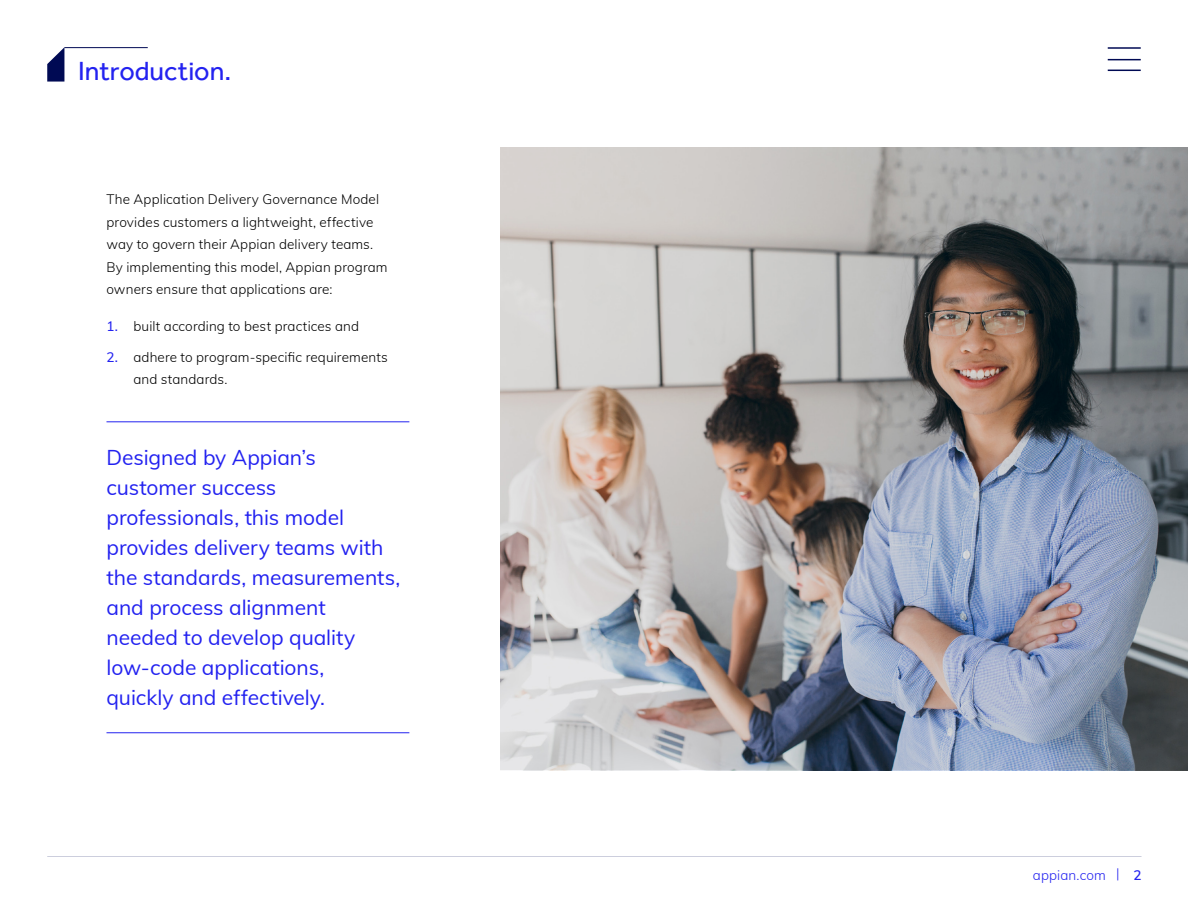
<style>
.page{position:relative;width:1188px;height:918px;background:#fff}
.page>*{position:absolute;margin:0;border:0;box-sizing:border-box;transform-origin:0 0}
.t1{font:27px "Effra";color:#2322f0}
.t2{font:21px/30px "Mulish";letter-spacing:-.005em;color:#2322f0}
.t3{font:300 13.5px/22.5px "Mulish";letter-spacing:.01em;color:#000}
.t4{font:300 13.5px "Mulish";letter-spacing:.01em;color:#2322f0}
.s1{font-weight:500;color:#2322f0}
.s2{font-weight:600}
</style>
<div class="page">
<svg style="left:47px;top:47px;width:17px;height:35px"></svg>
<hr style="left:64px;top:47px;width:84px;height:1px;background:#000a54">
<hr style="left:47px;top:856px;width:1095px;height:1px;background:#cccedd">
<hr style="left:1108px;top:47px;width:33px;height:2px;background:#000a54">
<hr style="left:1108px;top:59px;width:33px;height:1px;background:#000a54">
<hr style="left:1108px;top:70px;width:33px;height:1px;background:#000a54">
<img style="left:500px;top:148px;width:688px;height:622px">
<hr style="left:106px;top:421px;width:303px;height:1px;background:#2322f0">
<hr style="left:106px;top:732px;width:303px;height:1px;background:#2322f0">
<h1 class="t1" style="left:78px;top:55px;width:155px">Introduction.</h1>
<p class="t3" style="left:106px;top:187px;width:283px">The Application Delivery Governance Model provides customers a lightweight, effective way to govern their Appian delivery teams.<br>By implementing this model, Appian program owners ensure that applications are:</p>
<p class="t3" style="left:106px;top:314px;width:254px"><span class="s1">1.</span> built according to best practices and</p>
<p class="t3" style="left:134px;top:345px;width:256px;text-indent:-27px"><span class="s1">2.</span> adhere to program-specific requirements and standards.</p>
<h2 class="t2" style="left:106px;top:442px;width:295px">Designed by Appian’s customer success professionals, this model provides delivery teams with the standards, measurements, and process alignment needed to develop quality low-code applications,<br>quickly and effectively.</h2>
<p class="t4" style="left:1033px;top:865px;width:110px">appian.com | <span class="s2">2</span></p>
</div>
